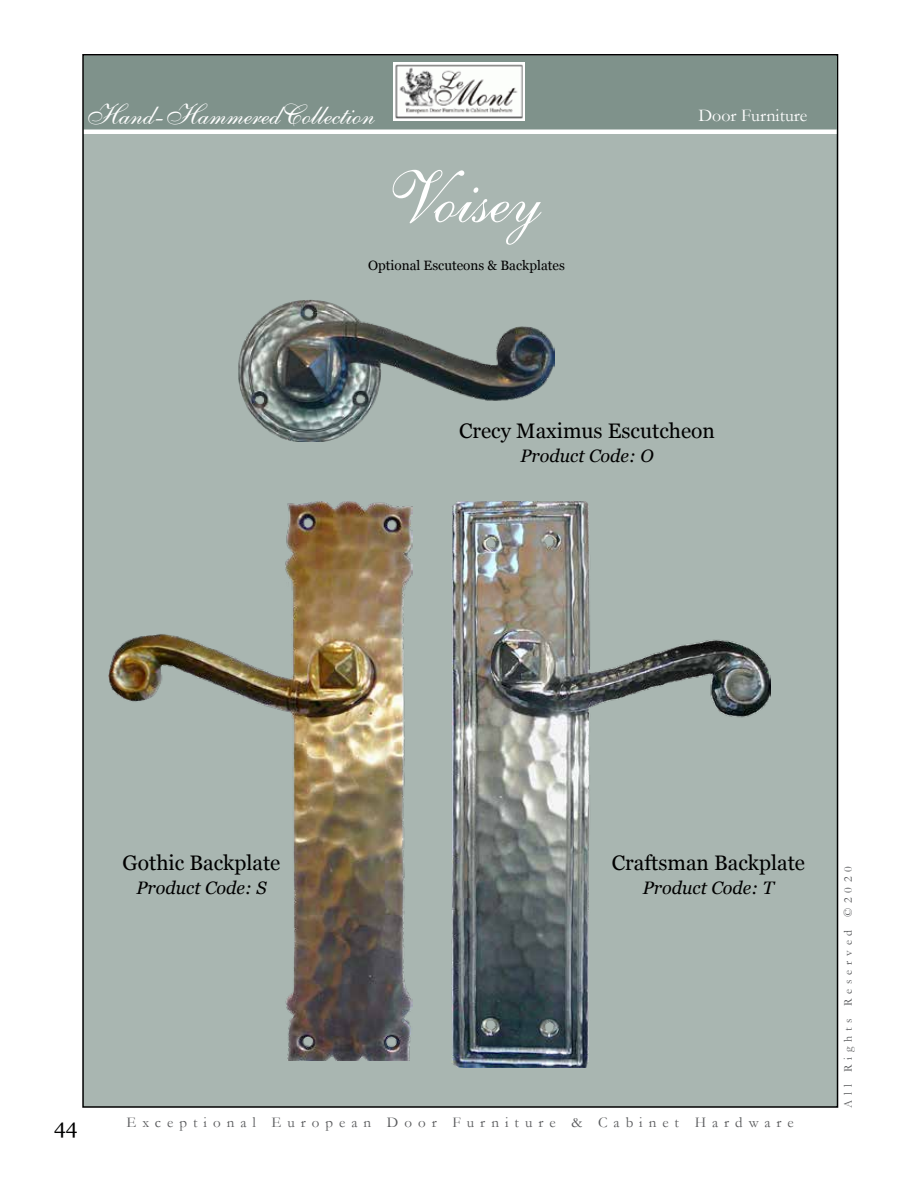
<style>
.page{position:relative;width:918px;height:1188px;background:#fff}
.page>*{position:absolute;margin:0;border:0;box-sizing:border-box;transform-origin:0 0}
.t1{font:72px "English 111 Vivace BT";color:#fff}
.t2{font:28.5px "English 111 Vivace BT";color:#fff}
.t3{font:21px "Georgia";color:#000}
.t4{font:21px "Georgia";color:#000101}
.t5{font:italic 18px "Georgia";color:#000}
.t6{font:18px "Garamond";color:#fff}
.t7{font:15px "Garamond";letter-spacing:.4em;color:#58595b}
.t8{font:13.5px "Georgia";color:#000}
.t9{font:12px "Garamond";letter-spacing:.4em;color:#58595b}
</style>
<div class="page">
<div style="left:83px;top:55px;width:755px;height:1052px;background:#a9b6b1"></div>
<div style="left:84px;top:56px;width:753px;height:76px;background:#7f928b"></div>
<hr style="left:84px;top:130px;width:753px;height:4px;background:#fff">
<img style="left:394px;top:63px;width:130px;height:58px">
<img style="left:109px;top:501px;width:304px;height:560px">
<img style="left:238px;top:299px;width:316px;height:142px">
<img style="left:451px;top:501px;width:320px;height:566px">
<h2 class="t2" style="left:85px;top:97px;width:291px">Hand-HammeredCollection</h2>
<p class="t6" style="left:698px;top:103px;width:110px">Door Furniture</p>
<h1 class="t1" style="left:385px;top:154px;width:157px">Voisey</h1>
<p class="t8" style="left:368px;top:257px;width:198px">Optional Escuteons &amp; Backplates</p>
<p class="t3" style="left:459px;top:418px;width:257px">Crecy Maximus Escutcheon</p>
<p class="t5" style="left:521px;top:444px;width:134px">Product Code: O</p>
<p class="t4" style="left:54px;top:1114px;width:25px">44</p>
<p class="t3" style="left:123px;top:850px;width:159px">Gothic Backplate</p>
<p class="t5" style="left:137px;top:876px;width:131px">Product Code: S</p>
<p class="t3" style="left:612px;top:850px;width:195px">Craftsman Backplate</p>
<p class="t5" style="left:643px;top:876px;width:132px">Product Code: T</p>
<p class="t7" style="left:127px;top:1112px;width:669px">Exceptional European Door Furniture &amp; Cabinet Hardware</p>
<p class="t9" style="left:840px;top:1108px;width:243px;rotate:-90deg">All Rights Reserved ©2020</p>
</div>
